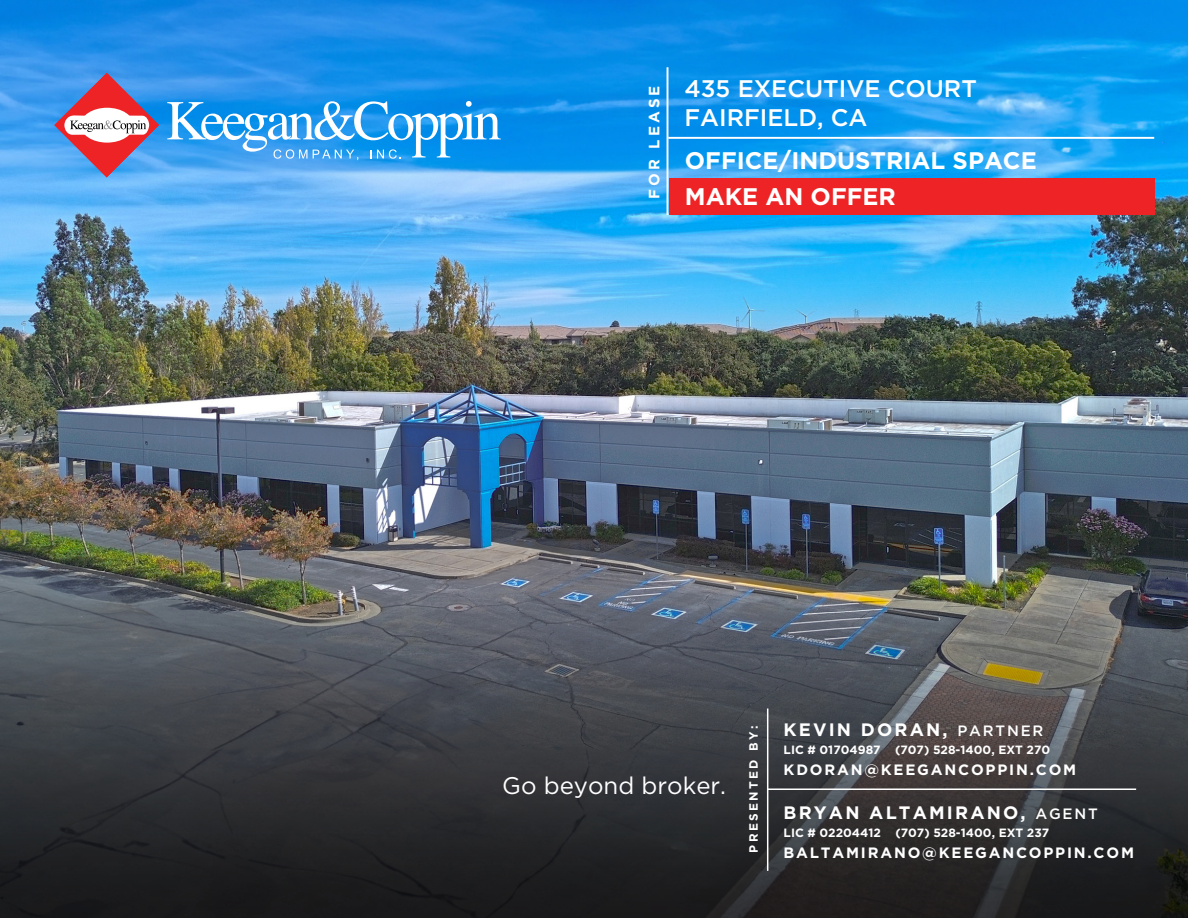
<style>
.page{position:relative;width:1188px;height:918px;background:#fff}
.page>*{position:absolute;margin:0;border:0;box-sizing:border-box;transform-origin:0 0}
.cover_pg_title{font:700 24px "Gotham";color:#fff}
.t1{font:500 24px/28.8px "Gotham";color:#fff}
.cover_pg_go_beyond_tagline{font:24px "Gotham";color:#fff}
.cover_footer_-_agent{font:700 18px "Gotham";letter-spacing:.12em;color:#fff}
.cover_footer_-_agent_email{font:700 15px "Gotham";letter-spacing:.12em;color:#fff}
.cover_footer_-_agent_email-2{font:700 15px "Gotham";letter-spacing:.2em;color:#fff}
.cover_footer_-_lic{font:700 12px "Gotham";color:#fff}
.footer_-__represented_by{font:700 12px "Gotham";letter-spacing:.2em;color:#fff}
.s1{font-weight:500;font-size:15px}
</style>
<div class="page">
<img style="left:0;top:0;width:1188px;height:591px">
<svg style="left:0;top:591px;width:1188px;height:327px;background:#3e4043"></svg>
<hr style="left:668px;top:137px;width:486px;height:2px;background:#fff">
<hr style="left:667px;top:67px;width:1px;height:148px;background:#fff">
<div style="left:669px;top:179px;width:486px;height:36px;background:#ee2326"></div>
<hr style="left:767px;top:708px;width:1px;height:163px;background:#fff">
<hr style="left:768px;top:788px;width:368px;height:2px;background:#fff">
<svg style="left:54px;top:73px;width:105px;height:104px;background:#9885ad"></svg>
<svg style="left:167px;top:101px;width:334px;height:59px"></svg>
<p class="cover_footer_-_agent_email-2" style="left:646px;top:199px;width:114px;rotate:-90deg">FOR LEASE</p>
<p class="t1" style="left:684px;top:74px;width:294px">435 EXECUTIVE COURT<br>FAIRFIELD, CA</p>
<p class="cover_pg_title" style="left:685px;top:147px;width:353px">OFFICE/INDUSTRIAL SPACE</p>
<p class="cover_pg_title" style="left:685px;top:183px;width:213px">MAKE AN OFFER</p>
<p class="cover_pg_go_beyond_tagline" style="left:502px;top:772px;width:225px">Go beyond broker.</p>
<p class="footer_-__represented_by" style="left:747px;top:853px;width:129px;rotate:-90deg">PRESENTED BY:</p>
<p class="cover_footer_-_agent" style="left:784px;top:719px;width:261px">KEVIN DORAN, <span class="s1">PARTNER</span></p>
<p class="cover_footer_-_lic" style="left:784px;top:742px;width:268px">LIC # 01704987 (707) 528-1400, EXT 270</p>
<p class="cover_footer_-_agent_email" style="left:784px;top:761px;width:294px">KDORAN@KEEGANCOPPIN.COM</p>
<p class="cover_footer_-_agent" style="left:784px;top:802px;width:316px">BRYAN ALTAMIRANO, <span class="s1">AGENT</span></p>
<p class="cover_footer_-_lic" style="left:784px;top:826px;width:267px">LIC # 02204412 (707) 528-1400, EXT 237</p>
<p class="cover_footer_-_agent_email" style="left:784px;top:844px;width:352px">BALTAMIRANO@KEEGANCOPPIN.COM</p>
</div>
